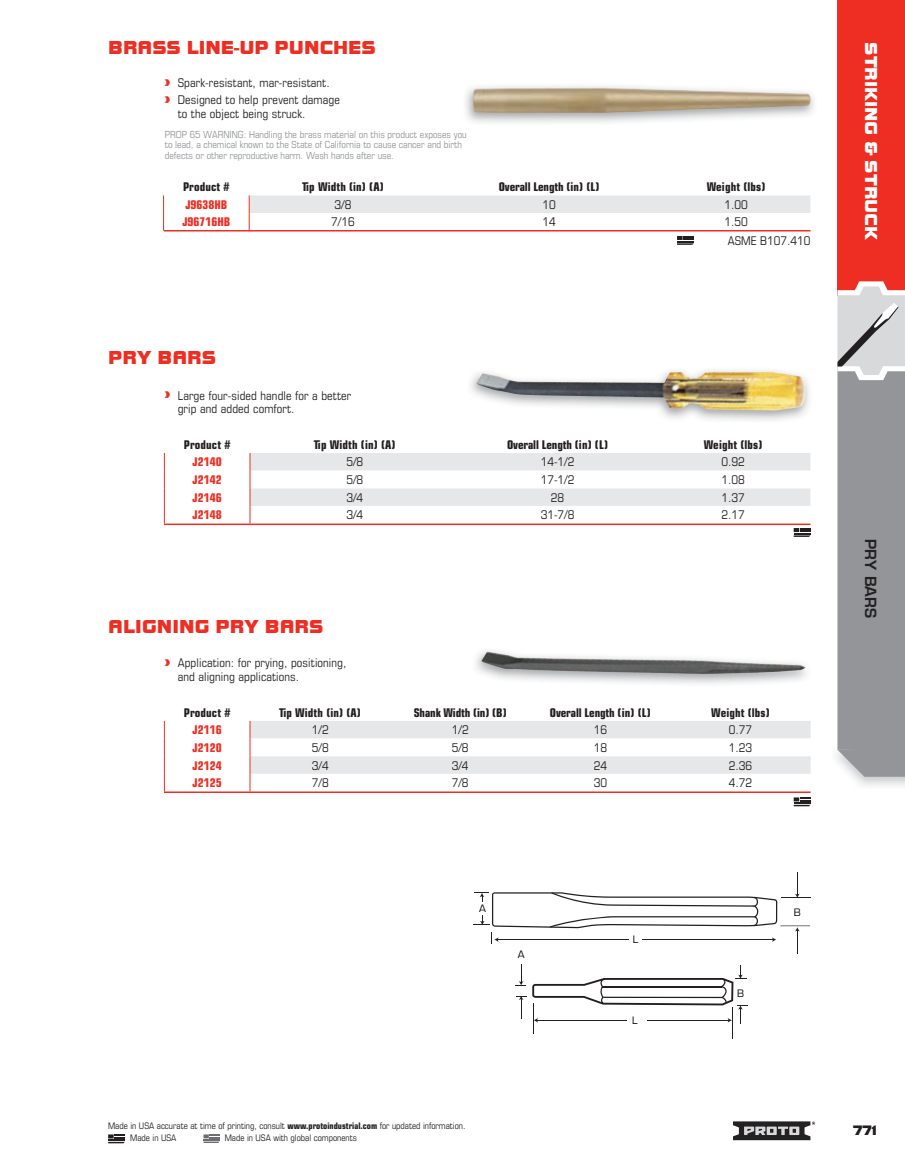
<style>
.page{position:relative;width:905px;height:1175px;background:#fff}
.page>*{position:absolute;margin:0;border:0;box-sizing:border-box;transform-origin:0 0}
.t1{font:19.5px "Bolt EF";color:#ee2e22}
.t2{font:18px "Bolt EF";color:#fff}
.t3{font:600 15px "Eurostile LT Std";color:#242122}
.t4{font:14.25px "Bolt EF";color:#231f20}
.t5{font:condensed 12px/13.5px "Eurostile LT Std";letter-spacing:.01em;color:#231f20}
.t6{font:700 condensed 12px "Eurostile LT Std";letter-spacing:.01em;color:#231f20}
.t7{font:700 condensed 12px "Eurostile LT Std";letter-spacing:-.01em;color:#231f20}
.t8{font:700 condensed 12px "Eurostile LT Std";color:#ee2e22}
.t9{font:11.25px "Eurostile";color:#040503}
.t10{font:condensed 9.75px/10.5px "Eurostile LT Std";color:#939598}
.t11{font:condensed 9px/12.3px "Eurostile LT Std";color:#231f20}
.s1{font-weight:700}
</style>
<div class="page">
<svg style="left:837px;top:749px;width:67px;height:27px;background:#a4a6a8"></svg>
<div style="left:837px;top:366px;width:67px;height:383px;background:#939598"></div>
<div style="left:837px;top:0;width:67px;height:295px;background:#ee2e22"></div>
<svg style="left:733px;top:1121px;width:82px;height:19px;background:#676566"></svg>
<svg style="left:203px;top:1134px;width:17px;height:9px"></svg>
<svg style="left:108px;top:1134px;width:17px;height:9px"></svg>
<svg style="left:837px;top:281px;width:67px;height:99px;background:#d0c6c6"></svg>
<img style="left:465px;top:86px;width:349px;height:37px">
<img style="left:473px;top:88px;width:338px;height:25px">
<img style="left:476px;top:372px;width:329px;height:38px">
<svg style="left:515px;top:964px;width:11px;height:22px"></svg>
<svg style="left:516px;top:996px;width:10px;height:22px"></svg>
<hr style="left:533px;top:1003px;width:1px;height:31px;background:#231f20">
<hr style="left:732px;top:1007px;width:1px;height:31px;background:#231f20">
<svg style="left:532px;top:965px;width:215px;height:58px"></svg>
<svg style="left:473px;top:872px;width:337px;height:81px"></svg>
<img style="left:481px;top:651px;width:324px;height:23px">
<svg style="left:793px;top:797px;width:17px;height:9px"></svg>
<svg style="left:249px;top:195px;width:561px;height:50px"></svg>
<svg style="left:163px;top:195px;width:1px;height:36px"></svg>
<svg style="left:249px;top:721px;width:561px;height:70px"></svg>
<svg style="left:163px;top:721px;width:2px;height:70px"></svg>
<svg style="left:249px;top:453px;width:561px;height:84px"></svg>
<svg style="left:163px;top:453px;width:2px;height:70px"></svg>
<hr style="left:164px;top:230px;width:646px;height:1px;background:#ee2e22">
<hr style="left:164px;top:523px;width:646px;height:2px;background:#ee2e22">
<hr style="left:164px;top:791px;width:646px;height:2px;background:#ee2e22">
<h1 class="t1" style="left:108px;top:36px;width:269px">BRASS LINE-UP PUNCHES</h1>
<p class="t5" style="left:178px;top:74px;width:164px;line-height:16.8px">Spark-resistant, mar-resistant.<br>Designed to help prevent damage</p>
<p class="t5" style="left:178px;top:106px;width:129px">to the object being struck.</p>
<p class="t10" style="left:165px;top:129px;width:303px">PROP 65 WARNINg: Handling the brass material on this product exposes you to lead, a chemical known to the State of California to cause cancer and birth defects or other reproductive harm. Wash hands after use.</p>
<p class="t6" style="left:183px;top:180px;width:48px">Product #</p>
<p class="t6" style="left:302px;top:180px;width:83px">Tip Width (in) (A)</p>
<p class="t7" style="left:499px;top:180px;width:102px">Overall Length (in) (L)</p>
<p class="t6" style="left:706px;top:180px;width:60px">Weight (lbs)</p>
<p class="t8" style="left:185px;top:197px;width:44px">J9638HB</p>
<p class="t5" style="left:334px;top:197px;width:18px">3/8</p>
<p class="t5" style="left:542px;top:197px;width:15px">10</p>
<p class="t5" style="left:724px;top:197px;width:25px">1.00</p>
<p class="t8" style="left:182px;top:215px;width:50px">J96716HB</p>
<p class="t5" style="left:331px;top:215px;width:25px">7/16</p>
<p class="t5" style="left:542px;top:215px;width:15px">14</p>
<p class="t5" style="left:724px;top:215px;width:25px">1.50</p>
<h1 class="t1" style="left:108px;top:347px;width:109px">PRY BARS</h1>
<p class="t5" style="left:178px;top:388px;width:175px">Large four-sided handle for a better grip and added comfort.</p>
<p class="t5" style="left:728px;top:233px;width:84px">ASME B107.410</p>
<p class="t6" style="left:184px;top:437px;width:48px">Product #</p>
<p class="t6" style="left:314px;top:437px;width:83px">Tip Width (in) (A)</p>
<p class="t7" style="left:507px;top:437px;width:102px">Overall Length (in) (L)</p>
<p class="t6" style="left:703px;top:437px;width:60px">Weight (lbs)</p>
<p class="t8" style="left:193px;top:455px;width:31px">J2140</p>
<p class="t5" style="left:346px;top:455px;width:18px">5/8</p>
<p class="t5" style="left:540px;top:455px;width:35px">14-1/2</p>
<p class="t5" style="left:721px;top:455px;width:25px">0.92</p>
<p class="t8" style="left:193px;top:472px;width:31px">J2142</p>
<p class="t5" style="left:346px;top:473px;width:18px">5/8</p>
<p class="t5" style="left:540px;top:473px;width:35px">17-1/2</p>
<p class="t5" style="left:721px;top:473px;width:25px">1.08</p>
<p class="t8" style="left:193px;top:490px;width:31px">J2146</p>
<p class="t5" style="left:346px;top:490px;width:18px">3/4</p>
<p class="t5" style="left:551px;top:490px;width:15px">28</p>
<p class="t5" style="left:721px;top:490px;width:25px">1.37</p>
<p class="t8" style="left:193px;top:507px;width:31px">J2148</p>
<p class="t5" style="left:346px;top:508px;width:18px">3/4</p>
<p class="t5" style="left:540px;top:508px;width:35px">31-7/8</p>
<p class="t5" style="left:721px;top:508px;width:25px">2.17</p>
<h1 class="t1" style="left:108px;top:616px;width:217px">ALIGNING PRY BARS</h1>
<p class="t5" style="left:178px;top:656px;width:170px">Application: for prying, positioning, and aligning applications.</p>
<p class="t6" style="left:184px;top:705px;width:48px">Product #</p>
<p class="t6" style="left:279px;top:705px;width:83px">Tip Width (in) (A)</p>
<p class="t7" style="left:413px;top:705px;width:95px">Shank Width (in) (B)</p>
<p class="t7" style="left:550px;top:705px;width:102px">Overall Length (in) (L)</p>
<p class="t6" style="left:711px;top:705px;width:60px">Weight (lbs)</p>
<p class="t8" style="left:193px;top:722px;width:31px">J2116</p>
<p class="t5" style="left:312px;top:723px;width:18px">1/2</p>
<p class="t5" style="left:452px;top:723px;width:18px">1/2</p>
<p class="t5" style="left:593px;top:723px;width:15px">16</p>
<p class="t5" style="left:728px;top:723px;width:25px">0.77</p>
<p class="t8" style="left:193px;top:740px;width:31px">J2120</p>
<p class="t5" style="left:312px;top:740px;width:18px">5/8</p>
<p class="t5" style="left:452px;top:740px;width:18px">5/8</p>
<p class="t5" style="left:593px;top:740px;width:15px">18</p>
<p class="t5" style="left:728px;top:740px;width:25px">1.23</p>
<p class="t8" style="left:193px;top:758px;width:31px">J2124</p>
<p class="t5" style="left:312px;top:758px;width:18px">3/4</p>
<p class="t5" style="left:452px;top:758px;width:18px">3/4</p>
<p class="t5" style="left:593px;top:758px;width:15px">24</p>
<p class="t5" style="left:728px;top:758px;width:25px">2.36</p>
<p class="t8" style="left:192px;top:775px;width:31px">J2125</p>
<p class="t5" style="left:312px;top:776px;width:18px">7/8</p>
<p class="t5" style="left:451px;top:776px;width:18px">7/8</p>
<p class="t5" style="left:593px;top:776px;width:15px">30</p>
<p class="t5" style="left:728px;top:776px;width:25px">4.72</p>
<h2 class="t2" style="left:880px;top:42px;width:199px;rotate:90deg">STRIKING &amp; STRUCK</h2>
<p class="t3" style="left:880px;top:539px;width:80px;rotate:90deg">Pry Bars</p>
<p class="t9" style="left:479px;top:902px;width:8px">A</p>
<p class="t9" style="left:517px;top:948px;width:8px">A</p>
<p class="t11" style="left:130px;top:1119px;width:337px;text-indent:-22px">Made in USA accurate at time of printing, consult <span class="s1">www.protoindustrial.com</span> for updated information.<br>Made in USA</p>
<p class="t11" style="left:225px;top:1131px;width:134px">Made in USA with global components</p>
<p class="t9" style="left:632px;top:933px;width:7px">L</p>
<p class="t9" style="left:632px;top:1013px;width:7px">L</p>
<p class="t9" style="left:737px;top:987px;width:8px">B</p>
<p class="t9" style="left:793px;top:906px;width:8px">B</p>
<p class="t4" style="left:853px;top:1122px;width:25px">771</p>
</div>
